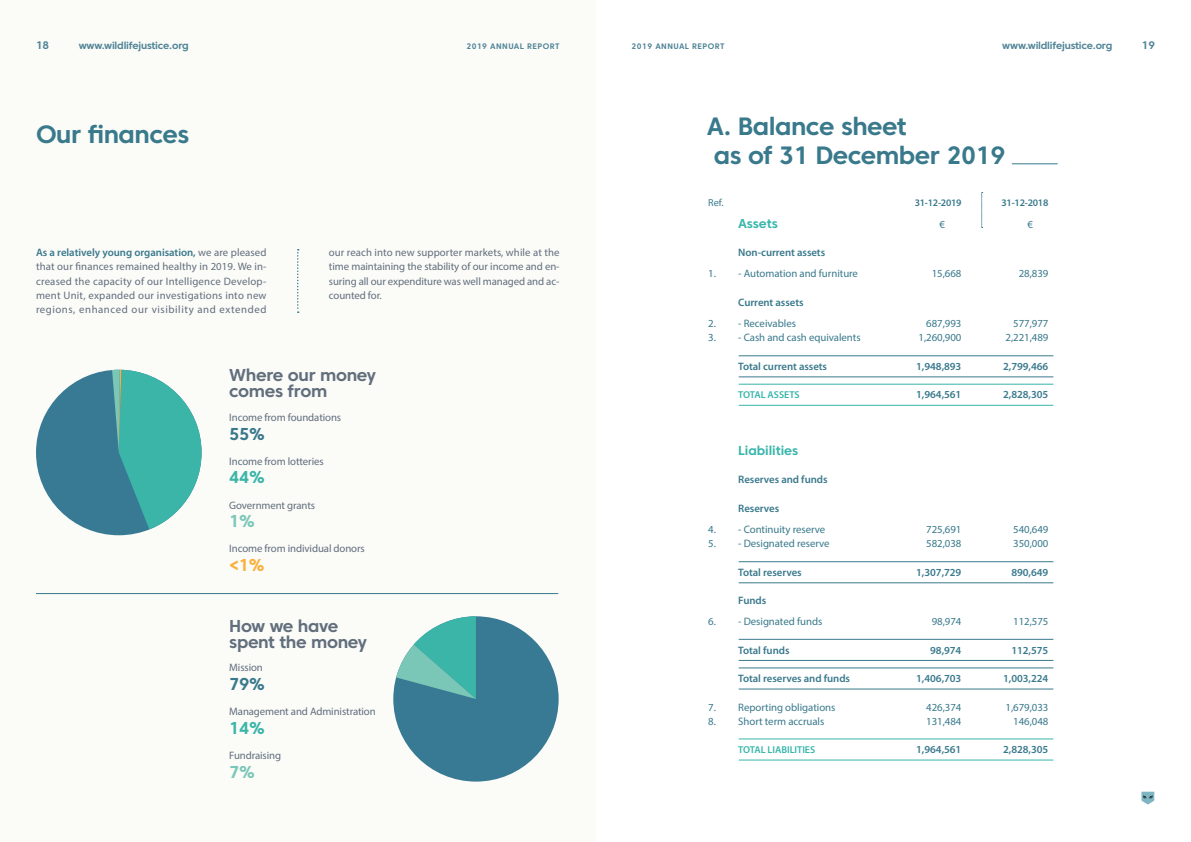
<style>
.page{position:relative;width:1191px;height:842px;background:#fff}
.page>*{position:absolute;margin:0;border:0;box-sizing:border-box;transform-origin:0 0}
.t1{font:700 25px/28.4px "Core Sans C 65";letter-spacing:-.02em;color:#39798c}
.t2{font:700 17.2px/16px "Core Sans C 65";letter-spacing:-.02em;color:#616e7c}
.t3{font:700 17.2px "Core Sans C 65";color:#39798c}
.t4{font:700 17.2px "Core Sans C 65";color:#3bb5a8}
.t5{font:700 17.2px "Core Sans C 65";color:#7ac7b8}
.t6{font:700 17.2px "Core Sans C 65";color:#fab03b}
.t7{font:700 12.9px "Core Sans C 65";letter-spacing:-.005em;color:#38b6ab}
.t8{font:700 11px "Core Sans C 65";color:#4f8496}
.t9{font:10.8px/14.2px "Myriad Pro";letter-spacing:-.01em;color:#616e7c;text-align:justify}
.t10{font:10.8px "Myriad Pro";letter-spacing:-.005em;color:#39798c}
.t11{font:600 10.8px "Myriad Pro";letter-spacing:-.005em;color:#39798c}
.t12{font:10.2px "Myriad Pro";color:#39798c}
.t13{font:700 10.1px "Core Sans C 65";letter-spacing:-.02em;color:#4f8496}
.t14{font:600 10px "Myriad Pro";letter-spacing:-.005em;color:#38b6ab}
.t15{font:600 10px "Myriad Pro";letter-spacing:-.025em;color:#39798c}
.t16{font:700 8px "Core Sans C 65";letter-spacing:.05em;color:#4f8496}
.s1{font-weight:600;color:#39798c}
</style>
<div class="page">
<div style="left:0;top:0;width:595px;height:842px;background:#fbfbf8"></div>
<svg style="left:297px;top:249px;width:2px;height:64px"></svg>
<div style="left:393px;top:616px;width:165px;height:166px;background:#387a94;border-radius:50%"></div>
<svg style="left:393px;top:616px;width:83px;height:83px"></svg>
<svg style="left:981px;top:192px;width:1px;height:36px"></svg>
<hr style="left:36px;top:593px;width:522px;height:1px;background:#39798c">
<hr style="left:1011px;top:163px;width:46px;height:1px;background:#39798c">
<hr style="left:738px;top:384px;width:315px;height:1px;background:#38b6ab">
<hr style="left:738px;top:739px;width:315px;height:1px;background:#38b6ab">
<hr style="left:738px;top:561px;width:315px;height:1px;background:#39798c">
<hr style="left:738px;top:356px;width:315px;height:1px;background:#39798c">
<hr style="left:738px;top:639px;width:315px;height:1px;background:#39798c">
<hr style="left:738px;top:668px;width:315px;height:1px;background:#39798c">
<hr style="left:738px;top:405px;width:315px;height:1px;background:#38b6ab">
<hr style="left:738px;top:760px;width:315px;height:1px;background:#38b6ab">
<hr style="left:738px;top:582px;width:315px;height:1px;background:#39798c">
<hr style="left:738px;top:377px;width:315px;height:1px;background:#39798c">
<hr style="left:738px;top:660px;width:315px;height:1px;background:#39798c">
<hr style="left:738px;top:689px;width:315px;height:1px;background:#39798c">
<div style="left:36px;top:370px;width:166px;height:165px;background:#387a94;border-radius:50%"></div>
<svg style="left:112px;top:370px;width:90px;height:162px"></svg>
<svg style="left:1141px;top:792px;width:13px;height:12px"></svg>
<p class="t8" style="left:36px;top:38px;width:14px">18</p>
<p class="t13" style="left:79px;top:39px;width:112px">www.wildlifejustice.org</p>
<p class="t16" style="left:466px;top:41px;width:94px">2019 ANNUAL REPORT</p>
<p class="t16" style="left:631px;top:41px;width:94px">2019 ANNUAL REPORT</p>
<p class="t13" style="left:1002px;top:39px;width:112px">www.wildlifejustice.org</p>
<p class="t8" style="left:1142px;top:38px;width:14px">19</p>
<h1 class="t1" style="left:36px;top:119px;width:155px">Our finances</h1>
<p class="t9" style="left:36px;top:245px;width:232px"><span class="s1">As a relatively young organisation,</span> we are pleased that our finances remained healthy in 2019. We in&shy;creased the capacity of our Intelligence Develop&shy;ment Unit, expanded our investigations into new regions, enhanced our visibility and extended</p>
<p class="t9" style="left:329px;top:245px;width:232px">our reach into new supporter markets, while at the time maintaining the stability of our income and en&shy;suring all our expenditure was well managed and ac&shy;counted for.</p>
<h2 class="t2" style="left:229px;top:367px;width:148px">Where our money comes from</h2>
<h2 class="t3" style="left:229px;top:423px;width:37px">55%</h2>
<p class="t9" style="left:229px;top:410px;width:113px">Income from foundations</p>
<p class="t9" style="left:229px;top:454px;width:96px">Income from lotteries</p>
<h2 class="t4" style="left:229px;top:467px;width:37px">44%</h2>
<p class="t9" style="left:229px;top:498px;width:87px">Government grants</p>
<h2 class="t5" style="left:229px;top:510px;width:27px">1%</h2>
<p class="t9" style="left:229px;top:541px;width:137px">Income from individual donors</p>
<h2 class="t6" style="left:229px;top:554px;width:37px">&lt;1%</h2>
<h2 class="t2" style="left:229px;top:617px;width:139px">How we have spent the money</h2>
<h2 class="t3" style="left:229px;top:673px;width:37px">79%</h2>
<p class="t9" style="left:229px;top:660px;width:35px">Mission</p>
<p class="t9" style="left:229px;top:704px;width:148px">Management and Administration</p>
<h2 class="t4" style="left:229px;top:717px;width:37px">14%</h2>
<p class="t9" style="left:229px;top:748px;width:53px">Fundraising</p>
<h2 class="t5" style="left:229px;top:761px;width:27px">7%</h2>
<h1 class="t1" style="left:707px;top:112px;width:300px">A. Balance sheet<br>as of 31 December 2019</h1>
<p class="t12" style="left:708px;top:197px;width:17px">Ref.</p>
<p class="t15" style="left:914px;top:197px;width:48px">31-12-2019</p>
<p class="t15" style="left:1001px;top:197px;width:48px">31-12-2018</p>
<p class="t7" style="left:738px;top:215px;width:41px">Assets</p>
<p class="t10" style="left:939px;top:217px;width:7px">€</p>
<p class="t10" style="left:1027px;top:217px;width:7px">€</p>
<p class="t11" style="left:738px;top:246px;width:88px">Non-current assets</p>
<p class="t10" style="left:708px;top:267px;width:151px">1. - Automation and furniture</p>
<p class="t10" style="left:931px;top:267px;width:31px">15,668</p>
<p class="t10" style="left:1018px;top:267px;width:31px">28,839</p>
<p class="t11" style="left:738px;top:295px;width:67px">Current assets</p>
<p class="t10" style="left:708px;top:317px;width:89px">2. - Receivables</p>
<p class="t10" style="left:926px;top:317px;width:37px">687,993</p>
<p class="t10" style="left:1013px;top:317px;width:37px">577,977</p>
<p class="t10" style="left:708px;top:331px;width:154px">3. - Cash and cash equivalents</p>
<p class="t10" style="left:918px;top:331px;width:44px">1,260,900</p>
<p class="t10" style="left:1005px;top:331px;width:44px">2,221,489</p>
<p class="t11" style="left:738px;top:359px;width:90px">Total current assets</p>
<p class="t11" style="left:916px;top:359px;width:47px">1,948,893</p>
<p class="t11" style="left:1003px;top:359px;width:47px">2,799,466</p>
<p class="t14" style="left:738px;top:388px;width:63px">TOTAL ASSETS</p>
<p class="t11" style="left:916px;top:388px;width:47px">1,964,561</p>
<p class="t11" style="left:1003px;top:388px;width:47px">2,828,305</p>
<p class="t7" style="left:738px;top:442px;width:61px">Liabilities</p>
<p class="t11" style="left:738px;top:473px;width:91px">Reserves and funds</p>
<p class="t11" style="left:738px;top:501px;width:42px">Reserves</p>
<p class="t10" style="left:708px;top:523px;width:119px">4. - Continuity reserve</p>
<p class="t10" style="left:926px;top:523px;width:37px">725,691</p>
<p class="t10" style="left:1013px;top:523px;width:37px">540,649</p>
<p class="t10" style="left:708px;top:537px;width:123px">5. - Designated reserve</p>
<p class="t10" style="left:926px;top:537px;width:37px">582,038</p>
<p class="t10" style="left:1013px;top:537px;width:37px">350,000</p>
<p class="t11" style="left:738px;top:565px;width:65px">Total reserves</p>
<p class="t11" style="left:916px;top:565px;width:47px">1,307,729</p>
<p class="t11" style="left:1011px;top:565px;width:38px">890,649</p>
<p class="t11" style="left:738px;top:594px;width:30px">Funds</p>
<p class="t10" style="left:708px;top:615px;width:115px">6. - Designated funds</p>
<p class="t10" style="left:931px;top:615px;width:31px">98,974</p>
<p class="t10" style="left:1013px;top:615px;width:37px">112,575</p>
<p class="t11" style="left:738px;top:643px;width:53px">Total funds</p>
<p class="t11" style="left:930px;top:643px;width:33px">98,974</p>
<p class="t11" style="left:1011px;top:643px;width:38px">112,575</p>
<p class="t11" style="left:738px;top:672px;width:113px">Total reserves and funds</p>
<p class="t11" style="left:916px;top:672px;width:47px">1,406,703</p>
<p class="t11" style="left:1003px;top:672px;width:47px">1,003,224</p>
<p class="t10" style="left:708px;top:700px;width:129px">7. Reporting obligations</p>
<p class="t10" style="left:926px;top:700px;width:37px">426,374</p>
<p class="t10" style="left:1005px;top:700px;width:44px">1,679,033</p>
<p class="t10" style="left:708px;top:714px;width:118px">8. Short term accruals</p>
<p class="t10" style="left:926px;top:714px;width:37px">131,484</p>
<p class="t10" style="left:1013px;top:714px;width:37px">146,048</p>
<p class="t14" style="left:738px;top:743px;width:78px">TOTAL LIABILITIES</p>
<p class="t11" style="left:916px;top:743px;width:47px">1,964,561</p>
<p class="t11" style="left:1003px;top:743px;width:47px">2,828,305</p>
</div>
